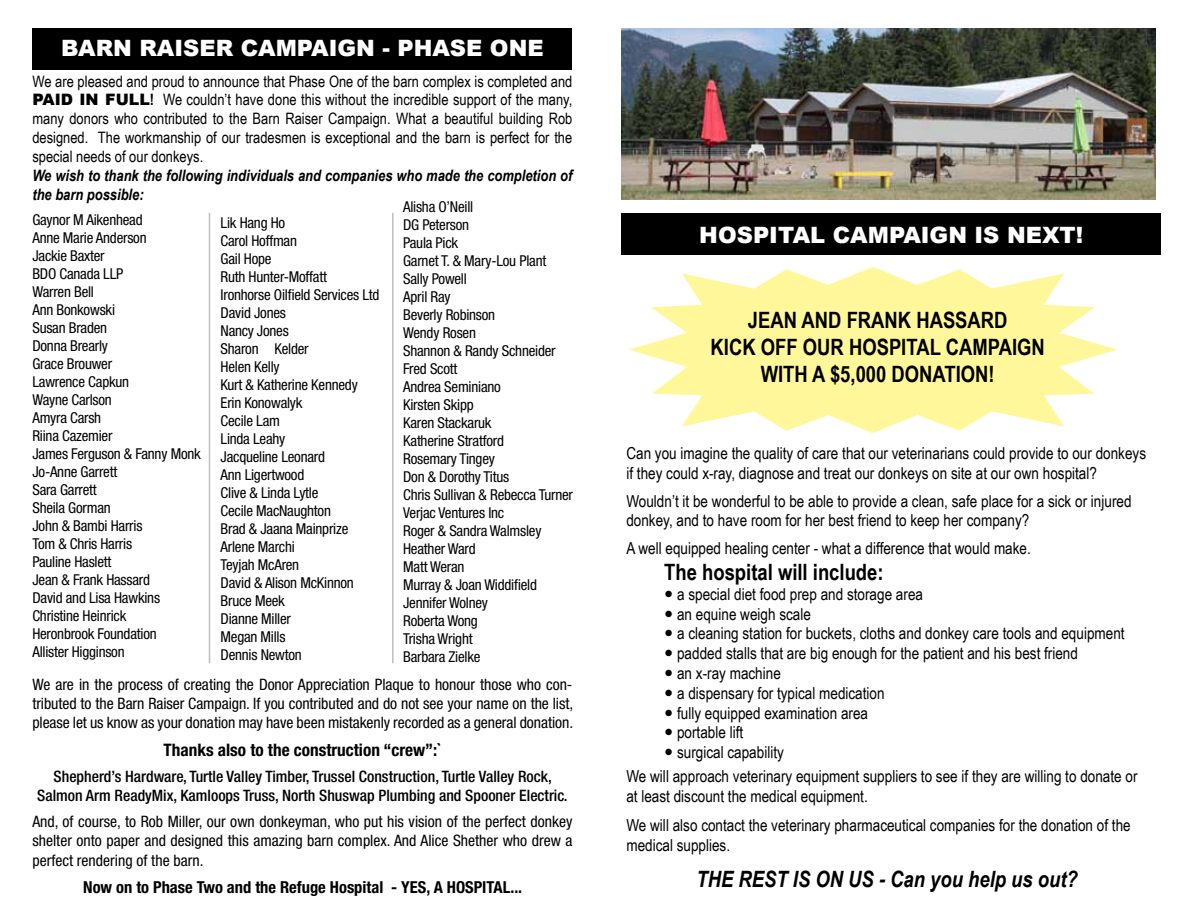
<style>
.page{position:relative;width:1188px;height:918px;background:#fff}
.page>*{position:absolute;margin:0;border:0;box-sizing:border-box;transform-origin:0 0}
.t1{font:700 22.5px/27px "Arial Narrow";color:#000}
.t2{font:900 22.5px "Arial";color:#fff}
.t3{font:italic 700 22.5px "Arial Narrow";color:#000}
.t4{font:700 condensed 17.25px "Helvetica Neue";color:#000}
.t5{font:16.5px/19.8px "Arial Narrow";color:#000}
.t6{font:700 condensed 16.5px "Helvetica Neue";color:#000}
.t7{font:condensed 15.75px/18.9px "Helvetica Neue";color:#000;text-align:justify}
.t8{font:15.75px/18.9px "Arial Narrow";color:#000;text-align:justify}
.t9{font:500 condensed 15.75px/18.9px "Helvetica Neue";color:#000;text-align:center}
.t10{font:italic 700 15.75px/18.9px "Arial Narrow";color:#000}
.t11{font:900 15.75px "Arial";color:#000}
.t12{font:condensed 15px/18px "Helvetica Neue";letter-spacing:-.015em;color:#000}
.s1{font-weight:700}
</style>
<div class="page">
<div style="left:32px;top:28px;width:540px;height:41px;background:#000"></div>
<img style="left:621px;top:28px;width:535px;height:172px">
<hr style="left:209px;top:213px;width:1px;height:450px;background:#bcbec0">
<hr style="left:392px;top:213px;width:2px;height:450px;background:#bcbec0">
<div style="left:621px;top:213px;width:540px;height:41px;background:#000"></div>
<svg style="left:629px;top:267px;width:488px;height:166px;fill:#fff799"></svg>
<h1 class="t2" style="left:61px;top:32px;width:484px">BARN RAISER CAMPAIGN - PHASE ONE</h1>
<p class="t8" style="left:32px;top:71px;width:542px">We are pleased and proud to announce that Phase One of the barn complex is completed and</p>
<p class="t11" style="left:32px;top:88px;width:85px">PAID IN FULL</p>
<p class="t8" style="left:32px;top:90px;width:542px;text-indent:117px"><span class="s1">!</span> We couldn’t have done this without the incredible support of the many, many donors who contributed to the Barn Raiser Campaign. What a beautiful building Rob designed. The workmanship of our tradesmen is exceptional and the barn is perfect for the special needs of our donkeys.</p>
<p class="t10" style="left:32px;top:165px;width:542px">We wish to thank the following individuals and companies who made the completion of the barn possible:</p>
<p class="t12" style="left:32px;top:210px;width:170px">Gaynor M Aikenhead<br>Anne Marie Anderson<br>Jackie Baxter<br>BDO Canada LLP<br>Warren Bell<br>Ann Bonkowski<br>Susan Braden<br>Donna Brearly<br>Grace Brouwer<br>Lawrence Capkun<br>Wayne Carlson<br>Amyra Carsh<br>Riina Cazemier<br>James Ferguson &amp; Fanny Monk<br>Jo-Anne Garrett<br>Sara Garrett<br>Sheila Gorman<br>John &amp; Bambi Harris<br>Tom &amp; Chris Harris<br>Pauline Haslett<br>Jean &amp; Frank Hassard<br>David and Lisa Hawkins<br>Christine Heinrick<br>Heronbrook Foundation<br>Allister Higginson</p>
<p class="t12" style="left:221px;top:214px;width:160px">Lik Hang Ho<br>Carol Hoffman<br>Gail Hope<br>Ruth Hunter-Moffatt<br>Ironhorse Oilfield Services Ltd<br>David Jones<br>Nancy Jones<br>Sharon Kelder<br>Helen Kelly<br>Kurt &amp; Katherine Kennedy<br>Erin Konowalyk<br>Cecile Lam<br>Linda Leahy<br>Jacqueline Leonard<br>Ann Ligertwood<br>Clive &amp; Linda Lytle<br>Cecile MacNaughton<br>Brad &amp; Jaana Mainprize<br>Arlene Marchi<br>Teyjah McAren<br>David &amp; Alison McKinnon<br>Bruce Meek<br>Dianne Miller<br>Megan Mills<br>Dennis Newton</p>
<p class="t12" style="left:403px;top:197px;width:171px">Alisha O’Neill<br>DG Peterson<br>Paula Pick<br>Garnet T. &amp; Mary-Lou Plant<br>Sally Powell<br>April Ray<br>Beverly Robinson<br>Wendy Rosen<br>Shannon &amp; Randy Schneider<br>Fred Scott<br>Andrea Seminiano<br>Kirsten Skipp<br>Karen Stackaruk<br>Katherine Stratford<br>Rosemary Tingey<br>Don &amp; Dorothy Titus<br>Chris Sullivan &amp; Rebecca Turner<br>Verjac Ventures Inc<br>Roger &amp; Sandra Walmsley<br>Heather Ward<br>Matt Weran<br>Murray &amp; Joan Widdifield<br>Jennifer Wolney<br>Roberta Wong<br>Trisha Wright<br>Barbara Zielke</p>
<p class="t7" style="left:32px;top:675px;width:542px">We are in the process of creating the Donor Appreciation Plaque to honour those who con&shy;tributed to the Barn Raiser Campaign. If you contributed and do not see your name on the list, please let us know as your donation may have been mistakenly recorded as a general donation.</p>
<p class="t4" style="left:164px;top:739px;width:279px">Thanks also to the construction “crew”:`</p>
<p class="t9" style="left:37px;top:767px;width:532px">Shepherd’s Hardware, Turtle Valley Timber, Trussel Construction, Turtle Valley Rock,<br>Salmon Arm ReadyMix, Kamloops Truss, North Shuswap Plumbing and Spooner Electric.</p>
<p class="t7" style="left:32px;top:812px;width:542px;line-height:19.4px">And, of course, to Rob Miller, our own donkeyman, who put his vision of the perfect donkey shelter onto paper and designed this amazing barn complex. And Alice Shether who drew a perfect rendering of the barn.</p>
<p class="t6" style="left:83px;top:878px;width:441px">Now on to Phase Two and the Refuge Hospital - YES, A HOSPITAL...</p>
<h1 class="t2" style="left:699px;top:218px;width:85px">HOSPITAL</h1>
<h1 class="t2" style="left:833px;top:218px;width:252px">CAMPAI GN IS NEXT!</h1>
<h1 class="t1" style="left:748px;top:305px;width:196px">JEAN AND FRANK HASSAR</h1>
<h1 class="t1" style="left:994px;top:305px;width:15px">D</h1>
<h1 class="t1" style="left:711px;top:332px;width:63px">KICK OFF</h1>
<h1 class="t1" style="left:761px;top:332px;width:286px;text-indent:42px">OUR HOSPITAL CAMPAIGN<br>WITH A $5,000 DONATION!</h1>
<p class="t5" style="left:626px;top:443px;width:521px">Can you imagine the quality of care that our veterinarians could provide to our donkeys if they could x-ray, diagnose and treat our donkeys on site at our own hospital?</p>
<p class="t5" style="left:626px;top:490px;width:507px">Wouldn’t it be wonderful to be able to provide a clean, safe place for a sick or injured donkey, and to have room for her best friend to keep her company?</p>
<p class="t5" style="left:626px;top:537px;width:406px">A well equipped healing center - what a difference that would make.</p>
<h1 class="t1" style="left:664px;top:557px;width:221px">THE HOSPITAL WILL INCLUDE:</h1>
<p class="t5" style="left:677px;top:583px;width:449px">a special diet food prep and storage area<br>an equine weigh scale<br>a cleaning station for buckets, cloths and donkey care tools and equipment padded stalls that are big enough for the patient and his best friend<br>an x-ray machine<br>a dispensary for typical medication<br>fully equipped examination area<br>portable lift<br>surgical capability</p>
<p class="t5" style="left:626px;top:766px;width:513px">We will approach veterinary equipment suppliers to see if they are willing to donate or at least discount the medical equipment.</p>
<p class="t5" style="left:626px;top:815px;width:506px">We will also contact the veterinary pharmaceutical companies for the donation of the medical supplies.</p>
<h1 class="t3" style="left:697px;top:862px;width:383px">The Rest Is On Us - Can you help us out?</h1>
</div>
